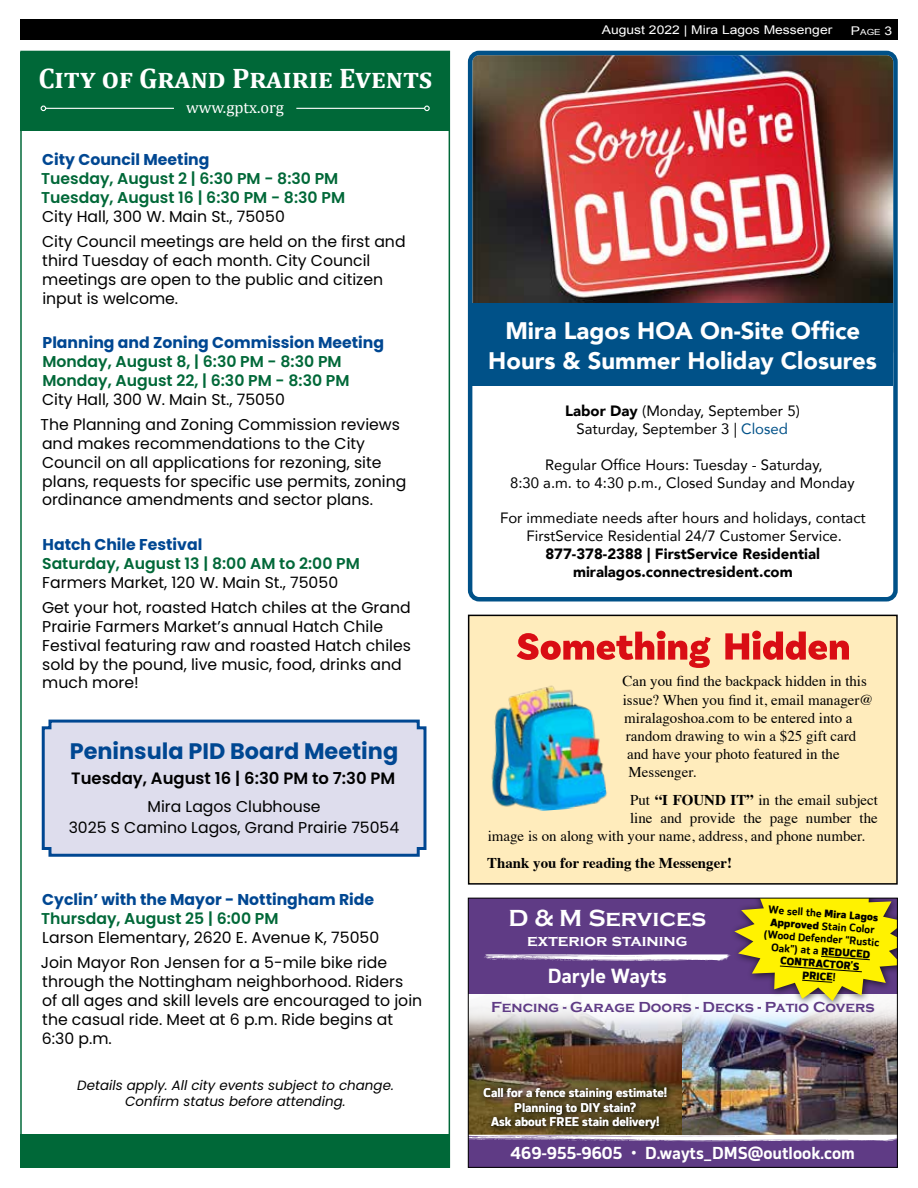
<style>
.page{position:relative;width:918px;height:1188px;background:#fff}
.page>*{position:absolute;margin:0;border:0;box-sizing:border-box;transform-origin:0 0}
.t1{font:700 28.35px "Cambria";color:#fff}
.t2{font:700 24px "Copperplate Gothic";color:#fff}
.t3{font:900 23.85px/29.8px "Avenir";color:#fff;text-align:center}
.t4{font:700 22.35px "Poppins";color:#004792}
.t5{font:700 19.5px "EB Corp";color:#fff}
.t6{font:700 16.5px "EB Corp";color:#fff}
.t7{font:600 16.5px "Poppins";color:#000}
.t8{font:700 16.5px "Copperplate Gothic";color:#fff}
.t9{font:16.5px "Cambria";color:#fff}
.t10{font:15.75px/18.9px "Poppins";color:#000}
.t11{font:600 15.75px/18.9px "Poppins";color:#006838}
.t12{font:700 15.75px "Poppins";color:#004792}
.t13{font:15px "Times";color:#000}
.t14{font:15px/18px "Avenir";color:#000;text-align:center}
.t15{font:900 15px/18px "Avenir";color:#000;text-align:center}
.t16{font:700 15px "Copperplate Gothic";color:#5f3b85}
.t17{font:700 15px "Times";color:#000}
.t18{font:italic 13.5px/16.2px "Poppins";color:#000;text-align:center}
.t19{font:700 12px/14.4px "EB Corp";color:#fff;text-align:center}
.t20{font:12px "Arial";color:#fff;scale:1.16 1}
.t21{font:700 10.5px/12.6px "EB Corp";color:#000;text-align:center}
.t22{font:8.4px "Arial";color:#fff;scale:1.16 1}
.s1{font-size:12px}
.s2{font-weight:900}
.s3{color:#005188}
.s4{font-weight:700}
</style>
<div class="page">
<div style="left:20px;top:20px;width:878px;height:20px;background:#000"></div>
<img style="left:470px;top:1033px;width:213px;height:102px">
<img style="left:683px;top:1033px;width:213px;height:102px">
<div style="left:468px;top:898px;width:429px;height:96px;background:#5f3b85"></div>
<div style="left:468px;top:1135px;width:429px;height:32px;background:#5f3b85"></div>
<img style="left:470px;top:1006px;width:426px;height:27px">
<div style="left:729px;top:898px;width:168px;height:111px;background:#000;opacity:.75"></div>
<svg style="left:484px;top:900px;width:412px;height:101px"></svg>
<svg style="left:470px;top:1135px;width:426px;height:7px"></svg>
<div style="left:478px;top:1082px;width:197px;height:55px;background:#000;opacity:.75"></div>
<div style="left:468px;top:898px;width:430px;height:270px;border:1px solid #000"></div>
<div style="left:467px;top:614px;width:431px;height:271px;background:#ffecbc"></div>
<svg style="left:725px;top:631px;width:124px;height:29px"></svg>
<svg style="left:517px;top:631px;width:194px;height:37px"></svg>
<img style="left:477px;top:673px;width:134px;height:143px">
<div style="left:20px;top:52px;width:430px;height:79px;background:#006838"></div>
<hr style="left:296px;top:108px;width:129px;height:1px;background:#fff">
<svg style="left:424px;top:106px;width:6px;height:5px"></svg>
<hr style="left:46px;top:108px;width:128px;height:1px;background:#fff">
<svg style="left:41px;top:106px;width:5px;height:5px"></svg>
<svg style="left:41px;top:719px;width:386px;height:138px"></svg>
<div style="left:20px;top:1135px;width:430px;height:33px;background:#006838"></div>
<img style="left:473px;top:56px;width:420px;height:247px">
<div style="left:468px;top:51px;width:430px;height:551px;border:4px solid #005188;border-radius:9px"></div>
<div style="left:472px;top:303px;width:421px;height:83px;background:#005188"></div>
<h1 class="t1" style="left:38px;top:58px;width:396px">City of Grand Prairie Events</h1>
<p class="t9" style="left:186px;top:98px;width:100px">www.gptx.org</p>
<p class="t12" style="left:42px;top:150px;width:169px">City Council Meeting</p>
<p class="t11" style="left:41px;top:169px;width:306px">Tuesday, August 2 | 6:30 PM - 8:30 PM<br>Tuesday, August 16 | 6:30 PM - 8:30 PM</p>
<p class="t10" style="left:42px;top:203px;width:365px;line-height:25.7px">City Hall, 300 W. Main St., 75050<br>City Council meetings are held on the first and</p>
<p class="t10" style="left:42px;top:251px;width:342px">third Tuesday of each month. City Council meetings are open to the public and citizen input is welcome.</p>
<p class="t12" style="left:43px;top:333px;width:343px">Planning and Zoning Commission Meeting</p>
<p class="t11" style="left:42px;top:352px;width:309px">Monday, August 8, | 6:30 PM - 8:30 PM<br>Monday, August 22, | 6:30 PM - 8:30 PM</p>
<p class="t10" style="left:41px;top:386px;width:361px;line-height:25.7px">City Hall, 300 W. Main St., 75050<br>The Planning and Zoning Commission reviews</p>
<p class="t10" style="left:42px;top:434px;width:366px">and makes recommendations to the City Council on all applications for rezoning, site plans, requests for specific use permits, zoning ordinance amendments and sector plans.</p>
<p class="t12" style="left:43px;top:535px;width:161px">Hatch Chile Festival</p>
<p class="t11" style="left:42px;top:554px;width:319px">Saturday, August 13 | 8:00 AM to 2:00 PM</p>
<p class="t10" style="left:42px;top:569px;width:370px;line-height:25.7px">Farmers Market, 120 W. Main St., 75050<br>Get your hot, roasted Hatch chiles at the Grand</p>
<p class="t10" style="left:42px;top:617px;width:370px">Prairie Farmers Market’s annual Hatch Chile Festival featuring raw and roasted Hatch chiles sold by the pound, live music, food, drinks and much more!</p>
<h3 class="t4" style="left:70px;top:738px;width:330px">Peninsula PID Board Meeting</h3>
<p class="t7" style="left:71px;top:769px;width:326px">Tuesday, August 16 | 6:30 PM to 7:30 PM</p>
<p class="t10" style="left:69px;top:796px;width:332px;line-height:20.9px;text-align:center">Mira Lagos Clubhouse<br>3025 S Camino Lagos, Grand Prairie 75054</p>
<p class="t12" style="left:42px;top:890px;width:334px">Cyclin’ with the Mayor - Nottingham Ride</p>
<p class="t11" style="left:41px;top:909px;width:239px">Thursday, August 25 | 6:00 PM</p>
<p class="t10" style="left:41px;top:925px;width:348px;line-height:25.7px">Larson Elementary, 2620 E. Avenue K, 75050<br>Join Mayor Ron Jensen for a 5-mile bike ride</p>
<p class="t10" style="left:42px;top:972px;width:382px">through the Nottingham neighborhood. Riders<br>of all ages and skill levels are encouraged to join the casual ride. Meet at 6 p.m. Ride begins at 6:30 p.m.</p>
<p class="t18" style="left:77px;top:1077px;width:318px">Details apply. All city events subject to change.<br>Confirm status before attending.</p>
<p class="t20" style="left:602px;top:22px;width:200px">August 2022 | Mira Lagos Messenger</p>
<p class="t22" style="left:851px;top:27px;width:37px"><span class="s1">P</span>age <span class="s1">3</span></p>
<h3 class="t3" style="left:488px;top:315px;width:390px">Mira Lagos HOA On-Site Office<br>Hours &amp; Summer Holiday Closures</h3>
<p class="t14" style="left:565px;top:401px;width:236px"><span class="s2">Labor Day</span> (Monday, September 5)<br>Saturday, September 3 | <span class="s3">Closed</span></p>
<p class="t14" style="left:510px;top:455px;width:346px">Regular Office Hours: Tuesday - Saturday,<br>8:30 a.m. to 4:30 p.m., Closed Sunday and Monday</p>
<p class="t14" style="left:500px;top:509px;width:367px">For immediate needs after hours and holidays, contact<br>FirstService Residential 24/7 Customer Service.</p>
<p class="t15" style="left:545px;top:545px;width:276px">877-378-2388 | FirstService Residential miralagos.connectresident.com</p>
<p class="t13" style="left:622px;top:667px;width:246px">Can you find the backpack hidden in this</p>
<p class="t13" style="left:623px;top:685px;width:252px">issue? When you find it, email manager@</p>
<p class="t13" style="left:624px;top:704px;width:230px">miralagoshoa.com to be entered into a</p>
<p class="t13" style="left:626px;top:722px;width:232px">random drawing to win a $25 gift card</p>
<p class="t13" style="left:627px;top:740px;width:214px">and have your photo featured in the</p>
<p class="t13" style="left:629px;top:758px;width:69px">Messenger.</p>
<p class="t13" style="left:630px;top:786px;width:250px">Put <span class="s4">“I FOUND IT”</span> in the email subject</p>
<p class="t13" style="left:630px;top:804px;width:249px">line and provide the page number the</p>
<p class="t13" style="left:488px;top:822px;width:379px">image is on along with your name, address, and phone number.</p>
<p class="t17" style="left:487px;top:849px;width:246px">Thank you for reading the Messenger!</p>
<p class="t21" style="left:766px;top:903px;width:117px;rotate:4deg">We sell the <span class="s2">Mira Lagos<br>Approved</span> Stain Color (Wood Defender “Rustic<br>Oak”) at a <span class="s2">REDUCED<br>CONTRACTOR’S<br>PRICE</span>!</p>
<h2 class="t2" style="left:509px;top:905px;width:199px">D &amp; M Services</h2>
<p class="t8" style="left:527px;top:931px;width:162px">exterior staining</p>
<p class="t5" style="left:548px;top:963px;width:121px">Daryle Wayts</p>
<p class="t16" style="left:491px;top:999px;width:385px">Fencing - Garage Doors - Decks - Patio Covers</p>
<p class="t19" style="left:484px;top:1086px;width:185px">Call for a fence staining estimate!<br>Planning to DIY stain?<br>Ask about FREE stain delivery!</p>
<p class="t6" style="left:511px;top:1143px;width:346px">469-955-9605 • D.wayts_DMS@outlook.com</p>
</div>
